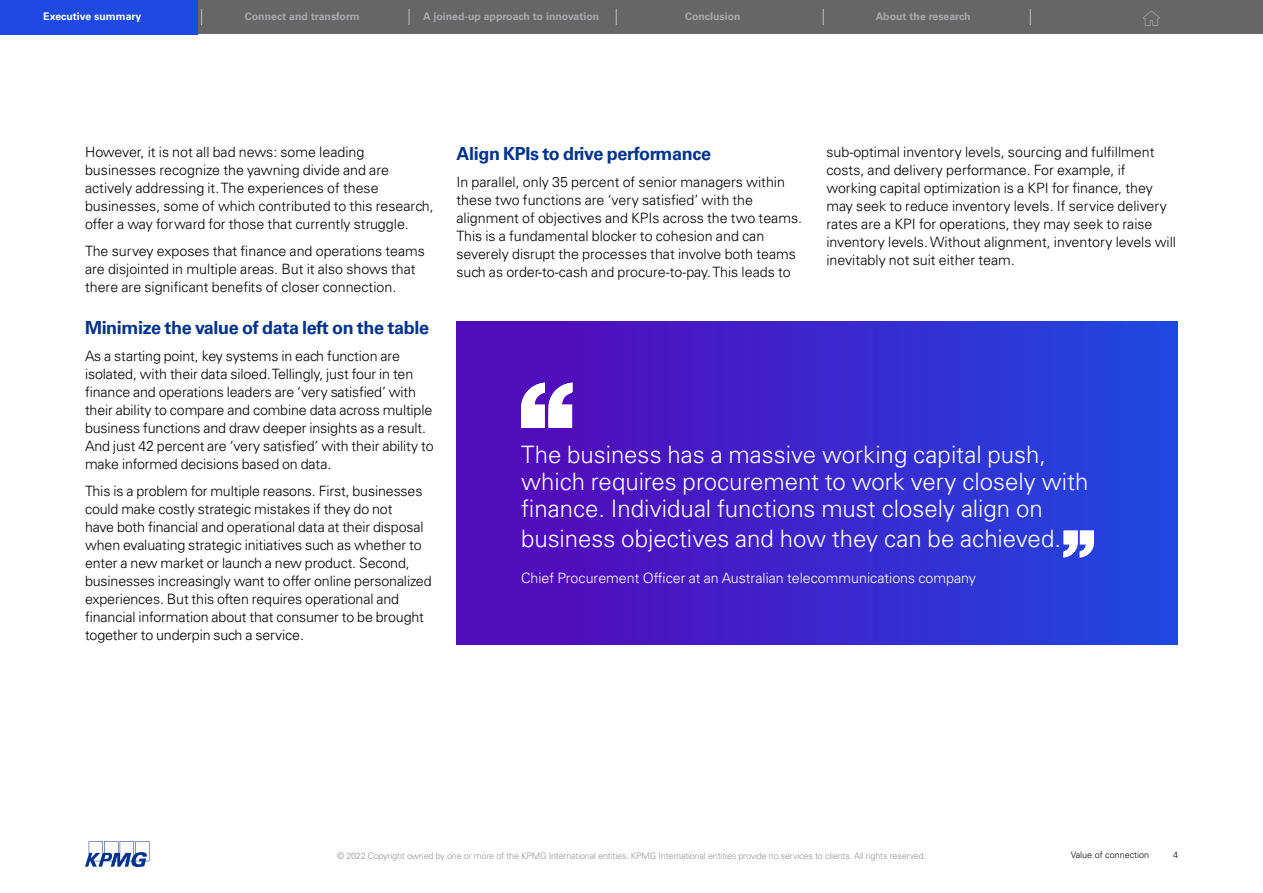
<style>
.page{position:relative;width:1263px;height:893px;background:#fff}
.page>*{position:absolute;margin:0;border:0;box-sizing:border-box;transform-origin:0 0}
.t1{font:300 24px/27px "Univers LT Std";color:#fff}
.t2{font:700 18px "Univers LT Std";letter-spacing:-.02em;color:#00338d}
.t3{font:300 14.25px/18px "Univers LT Std";color:#000}
.t4{font:300 14.25px "Univers LT Std";color:#fff}
.t5{font:700 10.5px "Univers LT Std";color:#a7a9ac}
.t6{font:700 10.5px "Univers LT Std";color:#fff}
.t7{font:300 9px "Univers LT Std";letter-spacing:-.02em;color:#939598}
.t8{font:300 9px "Univers LT Std";color:#000}
</style>
<div class="page">
<div style="left:457px;top:322px;width:720px;height:322px;background:linear-gradient(to right,#5706b7,#2047e1)"></div>
<svg style="left:1063px;top:531px;width:31px;height:26px"></svg>
<svg style="left:521px;top:383px;width:51px;height:45px"></svg>
<div style="left:0;top:0;width:1263px;height:34px;background:#666"></div>
<svg style="left:85px;top:841px;width:64px;height:26px"></svg>
<svg style="left:1143px;top:11px;width:16px;height:15px"></svg>
<svg style="left:409px;top:9px;width:1px;height:16px"></svg>
<svg style="left:201px;top:9px;width:1px;height:16px"></svg>
<svg style="left:616px;top:9px;width:1px;height:16px"></svg>
<svg style="left:823px;top:9px;width:1px;height:16px"></svg>
<svg style="left:1030px;top:9px;width:1px;height:16px"></svg>
<div style="left:0;top:0;width:198px;height:34px;background:#1e49e2"></div>
<p class="t6" style="left:43px;top:11px;width:100px">Executive summary</p>
<p class="t5" style="left:245px;top:11px;width:116px">Connect and transform</p>
<p class="t5" style="left:423px;top:11px;width:178px">A joined-up approach to innovation</p>
<p class="t5" style="left:685px;top:11px;width:57px">Conclusion</p>
<p class="t5" style="left:876px;top:11px;width:96px">About the research</p>
<p class="t3" style="left:85px;top:143px;width:350px">However, it is not all bad news: some leading businesses recognize the yawning divide and are actively addressing it. The experiences of these businesses, some of which contributed to this research, offer a way forward for those that currently struggle.</p>
<p class="t3" style="left:85px;top:242px;width:341px">The survey exposes that finance and operations teams are disjointed in multiple areas. But it also shows that there are significant benefits of closer connection.</p>
<p class="t2" style="left:85px;top:317px;width:346px">Minimize the value of data left on the table</p>
<p class="t3" style="left:85px;top:347px;width:350px">As a starting point, key systems in each function are isolated, with their data siloed. Tellingly, just four in ten finance and operations leaders are ‘very satisfied’ with their ability to compare and combine data across multiple business functions and draw deeper insights as a result.<br>And just 42 percent are ‘very satisfied’ with their ability to make informed decisions based on data.</p>
<p class="t3" style="left:85px;top:482px;width:348px">This is a problem for multiple reasons. First, businesses could make costly strategic mistakes if they do not<br>have both financial and operational data at their disposal when evaluating strategic initiatives such as whether to enter a new market or launch a new product. Second, businesses increasingly want to offer online personalized experiences. But this often requires operational and financial information about that consumer to be brought together to underpin such a service.</p>
<p class="t2" style="left:456px;top:143px;width:256px">Align KPIs to drive performance</p>
<p class="t3" style="left:456px;top:173px;width:347px">In parallel, only 35 percent of senior managers within these two functions are ‘very satisfied’ with the alignment of objectives and KPIs across the two teams.<br>This is a fundamental blocker to cohesion and can severely disrupt the processes that involve both teams such as order-to-cash and procure-to-pay. This leads to</p>
<p class="t3" style="left:826px;top:143px;width:351px">sub-optimal inventory levels, sourcing and fulfillment costs, and delivery performance. For example, if working capital optimization is a KPI for finance, they may seek to reduce inventory levels. If service delivery rates are a KPI for operations, they may seek to raise inventory levels. Without alignment, inventory levels will inevitably not suit either team.</p>
<h1 class="t1" style="left:521px;top:441px;width:569px">The business has a massive working capital push, which requires procurement to work very closely with finance. Individual functions must closely align on</h1>
<h1 class="t1" style="left:521px;top:525px;width:541px">business objectives and how they can be achieved.</h1>
<p class="t4" style="left:521px;top:569px;width:456px">Chief Procurement Officer at an Australian telecommunications company</p>
<p class="t7" style="left:337px;top:850px;width:590px">© 2022 Copyright owned by one or more of the KPMG International entities. KPMG International entities provide no services to clients. All rights reserved.</p>
<p class="t8" style="left:1071px;top:849px;width:80px">Value of connection</p>
<p class="t8" style="left:1173px;top:849px;width:7px">4</p>
</div>
